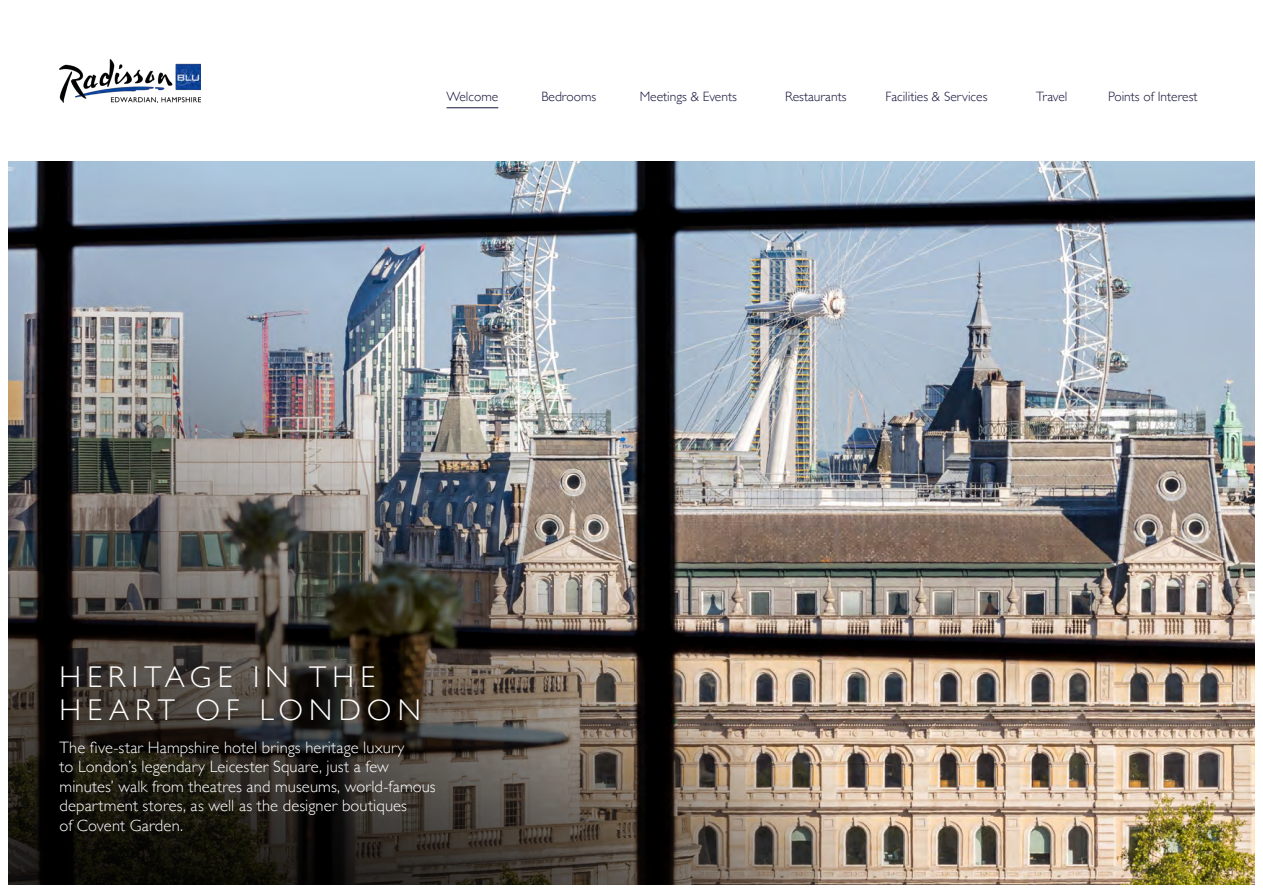
<style>
.page{position:relative;width:1263px;height:893px;background:#fff}
.page>*{position:absolute;margin:0;border:0;box-sizing:border-box;transform-origin:0 0}
.t1{font:300 30px/33px "Gill Sans";letter-spacing:.205em;color:#fff}
.t2{font:300 16.5px/19.5px "Gill Sans";letter-spacing:.01em;color:#fff}
.t3{font:300 13.5px "Gill Sans";color:#14133b}
</style>
<div class="page">
<img style="left:1095px;top:162px;width:159px;height:722px">
<img style="left:817px;top:162px;width:278px;height:722px">
<img style="left:9px;top:162px;width:808px;height:722px">
<hr style="left:446px;top:107px;width:52px;height:1px;background:#14133b">
<img style="left:60px;top:60px;width:140px;height:42px">
<p class="t3" style="left:446px;top:86px;width:53px">Welcome</p>
<p class="t3" style="left:541px;top:86px;width:56px">Bedrooms</p>
<p class="t3" style="left:640px;top:86px;width:99px">Meetings &amp; Events</p>
<p class="t3" style="left:785px;top:86px;width:63px">Restaurants</p>
<p class="t3" style="left:885px;top:86px;width:103px">Facilities &amp; Services</p>
<p class="t3" style="left:1036px;top:86px;width:33px">Travel</p>
<p class="t3" style="left:1108px;top:86px;width:91px">Points of Interest</p>
<h1 class="t1" style="left:60px;top:659px;width:363px">HERITAGE IN THE<br>HEART OF LONDON</h1>
<p class="t2" style="left:60px;top:737px;width:378px">The five-star Hampshire hotel brings heritage luxury<br>to London’s legendary Leicester Square, just a few minutes’ walk from theatres and museums, world-famous department stores, as well as the designer boutiques<br>of Covent Garden.</p>
</div>
